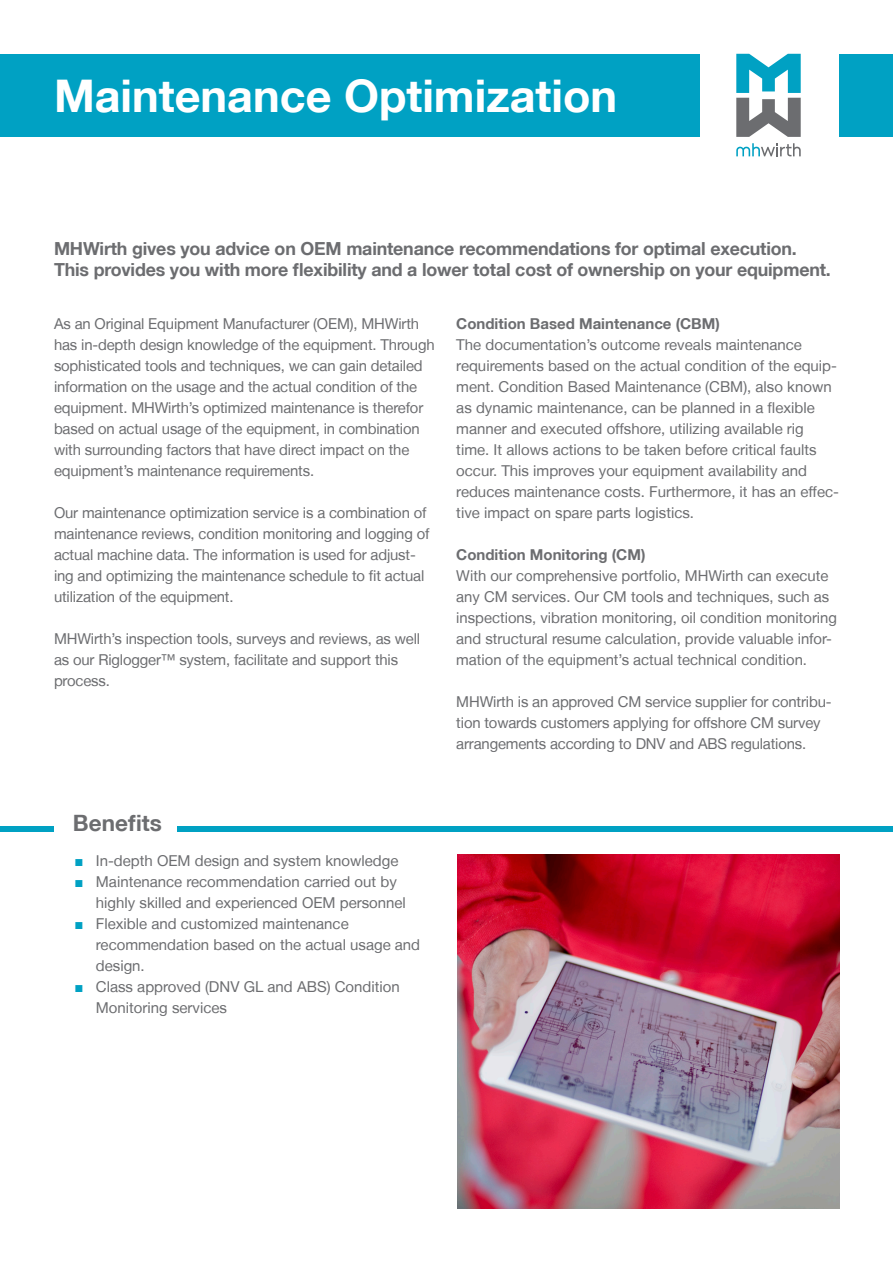
<style>
.page{position:relative;width:893px;height:1263px;background:#fff}
.page>*{position:absolute;margin:0;border:0;box-sizing:border-box;transform-origin:0 0}
.t1{font:700 45px "Helvetica Neue LT";color:#fff}
.bullets_tittel{font:700 22.5px "Helvetica Neue LT";color:#6c6d70}
.Ingress{font:700 18px/21px "Helvetica Neue LT";letter-spacing:-.01em;color:#6c6d70}
.t2{font:15px/21px "Helvetica Neue LT";color:#6c6d70}
.t3{font:700 15px "Helvetica Neue LT";color:#6c6d70}
.s1{font-family:"Arial";color:#00a1c3}
</style>
<div class="page">
<div style="left:0;top:54px;width:893px;height:82px;background:#00a1c3"></div>
<div style="left:700px;top:47px;width:139px;height:95px;background:#fff"></div>
<svg style="left:736px;top:143px;width:65px;height:13px"></svg>
<svg style="left:736px;top:54px;width:65px;height:83px"></svg>
<img style="left:457px;top:855px;width:383px;height:354px">
<div style="left:0;top:826px;width:893px;height:5px;background:#00a1c3"></div>
<div style="left:54px;top:815px;width:123px;height:23px;background:#fff"></div>
<p class="t1" style="left:54px;top:68px;width:565px">Maintenance Optimization</p>
<p class="Ingress" style="left:54px;top:238px;width:778px">MHWirth gives you advice on OEM maintenance recommendations for optimal execution.<br>This provides you with more flexibility and a lower total cost of ownership on your equipment.</p>
<p class="t2" style="left:54px;top:313px;width:382px">As an Original Equipment Manufacturer (OEM), MHWirth has in-depth design knowledge of the equipment. Through sophisticated tools and techniques, we can gain detailed information on the usage and the actual condition of the equipment. MHWirth’s optimized maintenance is therefor based on actual usage of the equipment, in combination with surrounding factors that have direct impact on the equipment’s maintenance requirements.</p>
<p class="t2" style="left:54px;top:502px;width:377px">Our maintenance optimization service is a combination of maintenance reviews, condition monitoring and logging of actual machine data. The information is used for adjust&shy;ing and optimizing the maintenance schedule to fit actual utilization of the equipment.</p>
<p class="t2" style="left:54px;top:628px;width:368px">MHWirth’s inspection tools, surveys and reviews, as well as our Riglogger™ system, facilitate and support this process.</p>
<p class="t3" style="left:456px;top:314px;width:265px">Condition Based Maintenance (CBM)</p>
<p class="t2" style="left:456px;top:334px;width:384px">The documentation’s outcome reveals maintenance requirements based on the actual condition of the equip&shy;ment. Condition Based Maintenance (CBM), also known as dynamic maintenance, can be planned in a flexible manner and executed offshore, utilizing available rig time. It allows actions to be taken before critical faults occur. This improves your equipment availability and reduces maintenance costs. Furthermore, it has an effec&shy;tive impact on spare parts logistics.</p>
<p class="t3" style="left:456px;top:545px;width:191px">Condition Monitoring (CM)</p>
<p class="t2" style="left:456px;top:565px;width:382px">With our comprehensive portfolio, MHWirth can execute any CM services. Our CM tools and techniques, such as inspections, vibration monitoring, oil condition monitoring and structural resume calculation, provide valuable infor&shy;mation of the equipment’s actual technical condition.</p>
<p class="t2" style="left:456px;top:691px;width:377px">MHWirth is an approved CM service supplier for contribu&shy;tion towards customers applying for offshore CM survey arrangements according to DNV and ABS regulations.</p>
<p class="bullets_tittel" style="left:73px;top:809px;width:90px">Benefits</p>
<p class="t2" style="left:75px;top:850px;width:325px"><span class="s1">■</span> In-depth OEM design and system knowledge</p>
<p class="t2" style="left:96px;top:871px;width:312px;text-indent:-21px"><span class="s1">■</span> Maintenance recommendation carried out by highly skilled and experienced OEM personnel</p>
<p class="t2" style="left:96px;top:913px;width:326px;text-indent:-21px"><span class="s1">■</span> Flexible and customized maintenance recommendation based on the actual usage and design.</p>
<p class="t2" style="left:96px;top:976px;width:305px;text-indent:-21px"><span class="s1">■</span> Class approved (DNV GL and ABS) Condition<br>Monitoring services</p>
</div>
